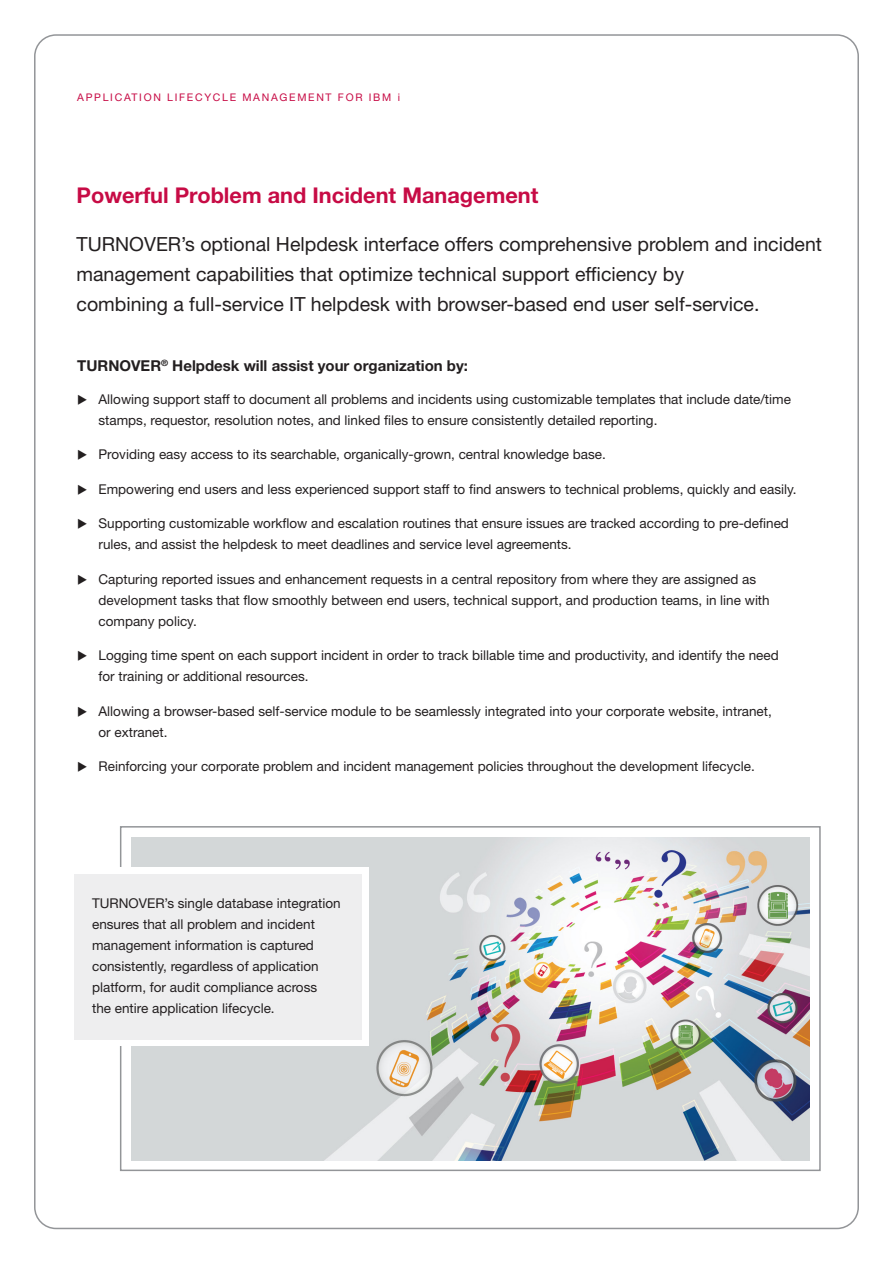
<style>
.page{position:relative;width:893px;height:1263px;background:#fff}
.page>*{position:absolute;margin:0;border:0;box-sizing:border-box;transform-origin:0 0}
.t1{font:700 21.75px "Helvetica Neue LT Std";color:#c70b45}
.t2{font:19.5px/30px "Helvetica Neue LT Std";color:#231f20}
.t3{font:700 15px "Helvetica Neue LT Std";color:#231f20}
.t4{font:13.5px/21px "Helvetica Neue LT Std";color:#231f20}
.t5{font:10.5px "Helvetica Neue LT Std";letter-spacing:.16em;color:#c70b45}
</style>
<div class="page">
<img style="left:132px;top:837px;width:677px;height:323px">
<div style="left:120px;top:826px;width:701px;height:345px;border:2px solid #939598"></div>
<div style="left:54px;top:868px;width:315px;height:178px;background:#fff"></div>
<div style="left:74px;top:874px;width:288px;height:166px;background:#eeeeef"></div>
<p class="t5" style="left:77px;top:91px;width:324px">APPLICATION LIFECYCLE MANAGEMENT FOR IBM i</p>
<p class="t1" style="left:77px;top:181px;width:463px">Powerful Problem and Incident Management</p>
<p class="t2" style="left:77px;top:228px;width:747px">TURNOVER’s optional Helpdesk interface offers comprehensive problem and incident management capabilities that optimize technical support efficiency by</p>
<p class="t2" style="left:77px;top:288px;width:684px">combining a full-service IT helpdesk with browser-based end user self-service.</p>
<p class="t3" style="left:77px;top:356px;width:392px">TURNOVER<sup>®</sup> Helpdesk will assist your organization by:</p>
<p class="t4" style="left:99px;top:388px;width:694px;text-indent:-21px">◆ Allowing support staff to document all problems and incidents using customizable templates that include date/time stamps, requestor, resolution notes, and linked files to ensure consistently detailed reporting.</p>
<p class="t4" style="left:77px;top:444px;width:530px">◆ Providing easy access to its searchable, organically-grown, central knowledge base.</p>
<p class="t4" style="left:77px;top:478px;width:721px">◆ Empowering end users and less experienced support staff to find answers to technical problems, quickly and easily.</p>
<p class="t4" style="left:99px;top:513px;width:692px;text-indent:-21px">◆ Supporting customizable workflow and escalation routines that ensure issues are tracked according to pre-defined rules, and assist the helpdesk to meet deadlines and service level agreements.</p>
<p class="t4" style="left:77px;top:568px;width:680px">◆ Capturing reported issues and enhancement requests in a central repository from where they are assigned as</p>
<p class="t4" style="left:99px;top:589px;width:673px">development tasks that flow smoothly between end users, technical support, and production teams, in line with company policy.</p>
<p class="t4" style="left:99px;top:645px;width:682px;text-indent:-21px">◆ Logging time spent on each support incident in order to track billable time and productivity, and identify the need for training or additional resources.</p>
<p class="t4" style="left:77px;top:700px;width:696px">◆ Allowing a browser-based self-service module to be seamlessly integrated into your corporate website, intranet,</p>
<p class="t4" style="left:99px;top:721px;width:70px">or extranet.</p>
<p class="t4" style="left:77px;top:756px;width:679px">◆ Reinforcing your corporate problem and incident management policies throughout the development lifecycle.</p>
<p class="t4" style="left:92px;top:893px;width:250px">TURNOVER’s single database integration</p>
<p class="t4" style="left:92px;top:914px;width:224px">ensures that all problem and incident</p>
<p class="t4" style="left:92px;top:935px;width:223px">management information is captured</p>
<p class="t4" style="left:92px;top:956px;width:228px">consistently, regardless of application</p>
<p class="t4" style="left:92px;top:977px;width:227px">platform, for audit compliance across</p>
<p class="t4" style="left:92px;top:998px;width:184px">the entire application lifecycle.</p>
</div>
